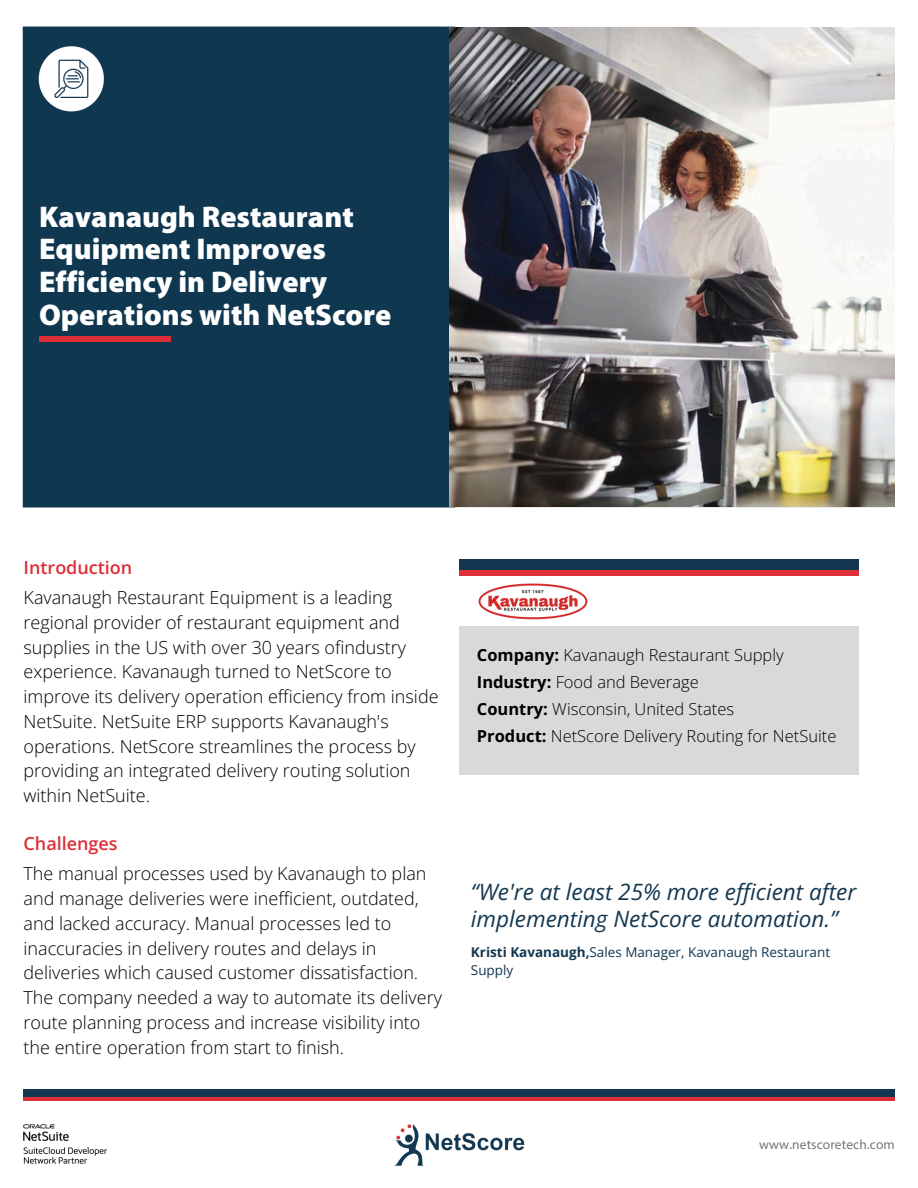
<style>
.page{position:relative;width:918px;height:1188px;background:#fff}
.page>*{position:absolute;margin:0;border:0;box-sizing:border-box;transform-origin:0 0}
.t1{font:900 30px/32.7px "Myriad Pro";color:#fff}
.t2{font:italic 22.5px/27px "Open Sans";color:#133750}
.t3{font:300 18px/24.8px "Open Sans";color:#000}
.t4{font:300 16.5px/27px "Open Sans";color:#000}
.t5{font:13.5px/18px "Open Sans";color:#133750}
.t6{font:13.5px "Myriad Pro";letter-spacing:.01em;color:#767677}
.s1{font-weight:600;color:#de2e38}
.s2{font-weight:700}
</style>
<div class="page">
<div style="left:459px;top:627px;width:400px;height:148px;background:#d9d9d9"></div>
<div style="left:459px;top:559px;width:400px;height:12px;background:#133750"></div>
<div style="left:459px;top:571px;width:400px;height:5px;background:#de2e38"></div>
<div style="left:22px;top:26px;width:872px;height:482px;background:#0f3750"></div>
<img style="left:449px;top:27px;width:445px;height:479px">
<div style="left:39px;top:337px;width:132px;height:5px;background:#de2e38"></div>
<img style="left:478px;top:583px;width:110px;height:37px">
<div style="left:23px;top:1090px;width:872px;height:11px;background:#133750"></div>
<hr style="left:23px;top:1098px;width:872px;height:3px;background:#de2e38">
<img style="left:394px;top:1124px;width:131px;height:42px">
<img style="left:24px;top:1124px;width:83px;height:40px">
<p class="t1" style="left:39px;top:203px;width:354px">Kavanaugh Restaurant<br>Equipment Improves<br>Efficiency in Delivery<br>Operations with NetScore</p>
<h3 class="t3" style="left:24px;top:552px;width:370px;line-height:30.3px"><span class="s1">Introduction<br></span>Kavanaugh Restaurant Equipment is a leading</h3>
<h3 class="t3" style="left:24px;top:610px;width:417px">regional provider of restaurant equipment and supplies in the US with over 30 years ofindustry experience. Kavanaugh turned to NetScore to improve its delivery operation efficiency from inside NetSuite. NetSuite ERP supports Kavanaugh's operations. NetScore streamlines the process by providing an integrated delivery routing solution within NetSuite.</h3>
<p class="t3" style="left:24px;top:828px;width:405px;line-height:30.3px"><span class="s1">Challenges<br></span>The manual processes used by Kavanaugh to plan</p>
<p class="t3" style="left:24px;top:886px;width:420px">and manage deliveries were inefficient, outdated, and lacked accuracy. Manual processes led to inaccuracies in delivery routes and delays in deliveries which caused customer dissatisfaction.<br>The company needed a way to automate its delivery route planning process and increase visibility into the entire operation from start to finish.</p>
<h3 class="t4" style="left:477px;top:641px;width:361px"><span class="s2">Company:</span> Kavanaugh Restaurant Supply <span class="s2">Industry:</span> Food and Beverage<br><span class="s2">Country:</span> Wisconsin, United States<br><span class="s2">Product:</span> NetScore Delivery Routing for NetSuite</h3>
<h3 class="t2" style="left:471px;top:878px;width:387px">“We're at least 25% more efficient after implementing NetScore automation.”</h3>
<h2 class="t5" style="left:471px;top:943px;width:361px"><span class="s2">Kristi Kavanaugh,</span>Sales Manager, Kavanaugh Restaurant<br>Supply</h2>
<p class="t6" style="left:759px;top:1138px;width:137px">www.netscoretech.com</p>
</div>
